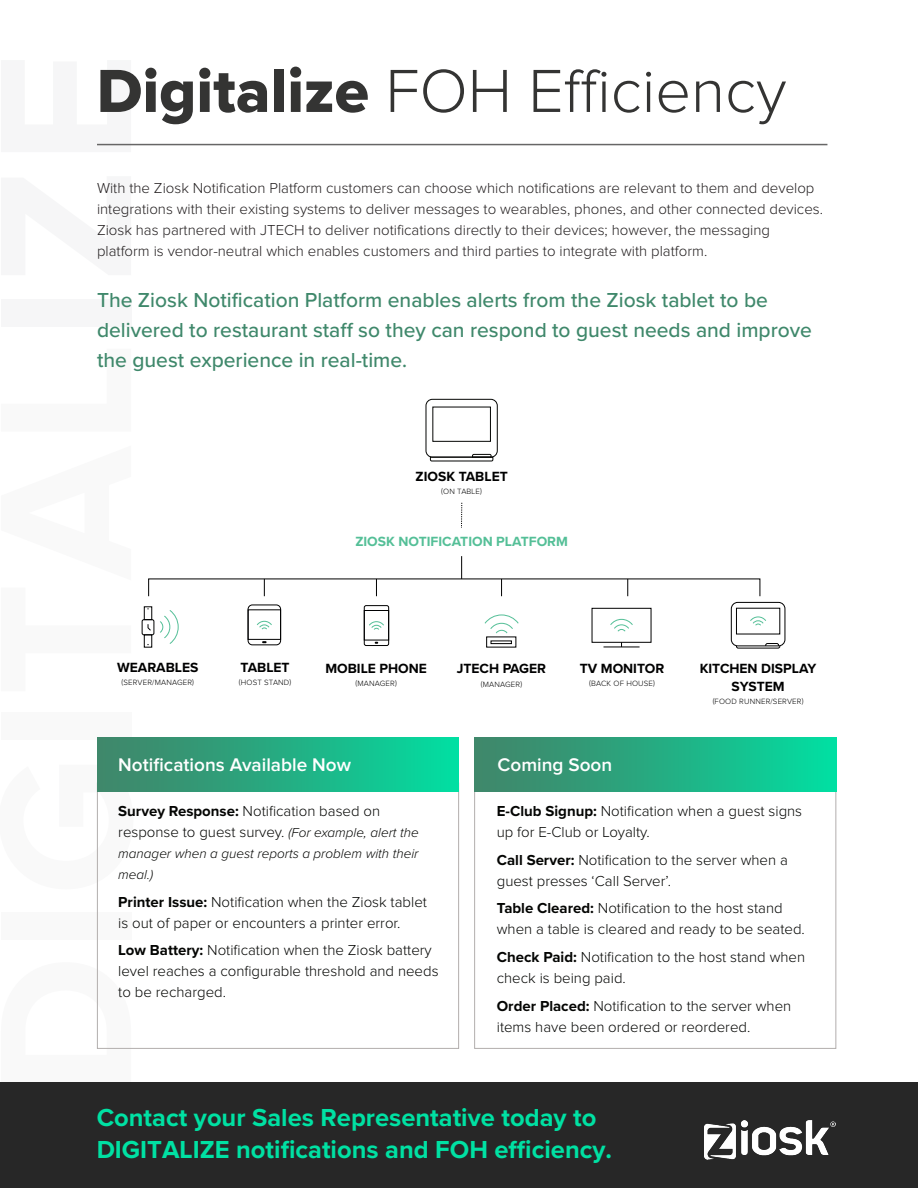
<style>
.page{position:relative;width:918px;height:1188px;background:#fff}
.page>*{position:absolute;margin:0;border:0;box-sizing:border-box;transform-origin:0 0}
.Headers{font:300 63px "Proxima Nova";color:#343433}
.t1{font:700 25.5px/31px "Proxima Nova";color:#00e1a3}
.t2{font:500 21px/30px "Proxima Nova";color:#3f886b}
.t3{font:600 18.9px "Proxima Nova";color:#fff}
.Secondary_Bullets{font:300 15px/21px "Proxima Nova";color:#040503}
.t4{font:300 15px/21px "Proxima Nova";color:#231f20}
.t5{font:700 13.8px/17.2px "Proxima Nova";color:#000001;text-align:center}
.t6{font:700 13.8px "Proxima Nova";color:#54bf97}
.Secondary_Bullets-2{font:italic 300 13.5px/21px "Proxima Nova";color:#040503}
.t7{font:300 7.95px "Proxima Nova";letter-spacing:.02em;color:#000001}
.s1{font-family:"Proxima Nova Extrabld";font-weight:400}
.s2{font-weight:700}
.s3{font-style:italic;font-size:13.5px}
</style>
<div class="page">
<div style="left:0;top:1082px;width:918px;height:106px;background:#272727"></div>
<img style="left:704px;top:1121px;width:132px;height:39px">
<svg style="left:461px;top:556px;width:1px;height:23px"></svg>
<svg style="left:264px;top:579px;width:1px;height:17px"></svg>
<svg style="left:376px;top:579px;width:1px;height:17px"></svg>
<svg style="left:501px;top:579px;width:1px;height:17px"></svg>
<svg style="left:627px;top:579px;width:1px;height:17px"></svg>
<svg style="left:461px;top:503px;width:1px;height:25px"></svg>
<div style="left:426px;top:399px;width:72px;height:58px;border:1px solid #040503;border-radius:6px"></div>
<div style="left:433px;top:407px;width:58px;height:35px;border:1px solid #040503"></div>
<svg style="left:430px;top:454px;width:63px;height:8px"></svg>
<div style="left:144px;top:635px;width:8px;height:12px;border:1px solid #000001"></div>
<div style="left:144px;top:607px;width:8px;height:13px;border:1px solid #000001"></div>
<div style="left:142px;top:619px;width:12px;height:16px;border:1px solid #000001;border-radius:2px"></div>
<svg style="left:147px;top:624px;width:4px;height:7px"></svg>
<svg style="left:160px;top:610px;width:19px;height:34px"></svg>
<svg style="left:750px;top:616px;width:16px;height:10px"></svg>
<div style="left:731px;top:602px;width:54px;height:44px;border:1px solid #000001;border-radius:6px"></div>
<svg style="left:736px;top:643px;width:44px;height:6px"></svg>
<svg style="left:484px;top:614px;width:35px;height:20px"></svg>
<div style="left:491px;top:641px;width:21px;height:3px;border:1px solid #000001"></div>
<div style="left:592px;top:608px;width:59px;height:35px;border:1px solid #000001"></div>
<hr style="left:604px;top:647px;width:36px;height:1px;background:#000001">
<svg style="left:610px;top:619px;width:23px;height:13px"></svg>
<div style="left:364px;top:605px;width:25px;height:41px;border:1px solid #000001;border-radius:2px"></div>
<div style="left:364px;top:610px;width:25px;height:30px;border:1px solid #000001"></div>
<svg style="left:369px;top:621px;width:15px;height:9px"></svg>
<div style="left:248px;top:605px;width:33px;height:40px;border:1px solid #000001;border-radius:4px"></div>
<div style="left:248px;top:610px;width:33px;height:30px;border:1px solid #000001"></div>
<svg style="left:257px;top:621px;width:15px;height:9px"></svg>
<div style="left:97px;top:737px;width:362px;height:55px;background:linear-gradient(to right,#448166,#04dba0)"></div>
<div style="left:474px;top:737px;width:362px;height:55px;background:linear-gradient(to right,#448166,#04dba0)"></div>
<hr style="left:97px;top:144px;width:730px;height:1px;background:#676666">
<p class="Headers" style="left:97px;top:62px;width:691px"><span class="s1">Digitalize</span> FOH Efficiency</p>
<p class="t4" style="left:97px;top:178px;width:728px">With the Ziosk Notification Platform customers can choose which notifications are relevant to them and develop integrations with their existing systems to deliver messages to wearables, phones, and other connected devices.<br>Ziosk has partnered with JTECH to deliver notifications directly to their devices; however, the messaging platform is vendor-neutral which enables customers and third parties to integrate with platform.</p>
<p class="t2" style="left:97px;top:284px;width:717px">The Ziosk Notification Platform enables alerts from the Ziosk tablet to be delivered to restaurant staff so they can respond to guest needs and improve the guest experience in real-time.</p>
<p class="t5" style="left:416px;top:467px;width:94px">ZIOSK TABLET</p>
<p class="t7" style="left:441px;top:488px;width:42px">(ON TABLE)</p>
<p class="t6" style="left:355px;top:531px;width:214px">ZIOSK NOTIFICATION PLATFORM</p>
<p class="t5" style="left:117px;top:658px;width:83px">WEARABLES</p>
<p class="t7" style="left:122px;top:679px;width:74px">(SERVER/MANAGER)</p>
<p class="t5" style="left:241px;top:658px;width:51px">TABLET</p>
<p class="t7" style="left:239px;top:679px;width:54px">(HOST STAND)</p>
<p class="t5" style="left:325px;top:660px;width:103px">MOBILE PHONE</p>
<p class="t7" style="left:356px;top:680px;width:43px">(MANAGER)</p>
<p class="t5" style="left:457px;top:660px;width:91px">JTECH PAGER</p>
<p class="t7" style="left:481px;top:680px;width:43px">(MANAGER)</p>
<p class="t5" style="left:580px;top:660px;width:86px">TV MONITOR</p>
<p class="t7" style="left:589px;top:680px;width:67px">(BACK OF HOUSE)</p>
<p class="t5" style="left:700px;top:660px;width:118px">KITCHEN DISPLAY<br>SYSTEM</p>
<p class="t7" style="left:713px;top:698px;width:92px">(FOOD RUNNER/SERVER)</p>
<p class="t3" style="left:118px;top:756px;width:234px">Notifications Available Now</p>
<p class="t3" style="left:498px;top:756px;width:116px">Coming Soon</p>
<p class="Secondary_Bullets" style="left:118px;top:801px;width:302px"><span class="s2">Survey Response:</span> Notification based on response to guest survey. <span class="s3">(For example, alert the</span></p>
<p class="Secondary_Bullets-2" style="left:118px;top:842px;width:302px">manager when a guest reports a problem with their meal.)</p>
<p class="Secondary_Bullets" style="left:118px;top:892px;width:310px"><span class="s2">Printer Issue:</span> Notification when the Ziosk tablet is out of paper or encounters a printer error.</p>
<p class="Secondary_Bullets" style="left:118px;top:940px;width:322px"><span class="s2">Low Battery:</span> Notification when the Ziosk battery level reaches a configurable threshold and needs to be recharged.</p>
<p class="Secondary_Bullets" style="left:497px;top:801px;width:307px"><span class="s2">E-Club Signup:</span> Notification when a guest signs up for E-Club or Loyalty.</p>
<p class="Secondary_Bullets" style="left:497px;top:850px;width:293px"><span class="s2">Call Server:</span> Notification to the server when a guest presses ‘Call Server’.</p>
<p class="Secondary_Bullets" style="left:497px;top:898px;width:310px"><span class="s2">Table Cleared:</span> Notification to the host stand when a table is cleared and ready to be seated.</p>
<p class="Secondary_Bullets" style="left:497px;top:947px;width:310px"><span class="s2">Check Paid:</span> Notification to the host stand when check is being paid.</p>
<p class="Secondary_Bullets" style="left:497px;top:996px;width:296px"><span class="s2">Order Placed:</span> Notification to the server when items have been ordered or reordered.</p>
<p class="t1" style="left:97px;top:1102px;width:517px">Contact your Sales Representative today to<br>DIGITALIZE notifications and FOH efficiency.</p>
</div>
